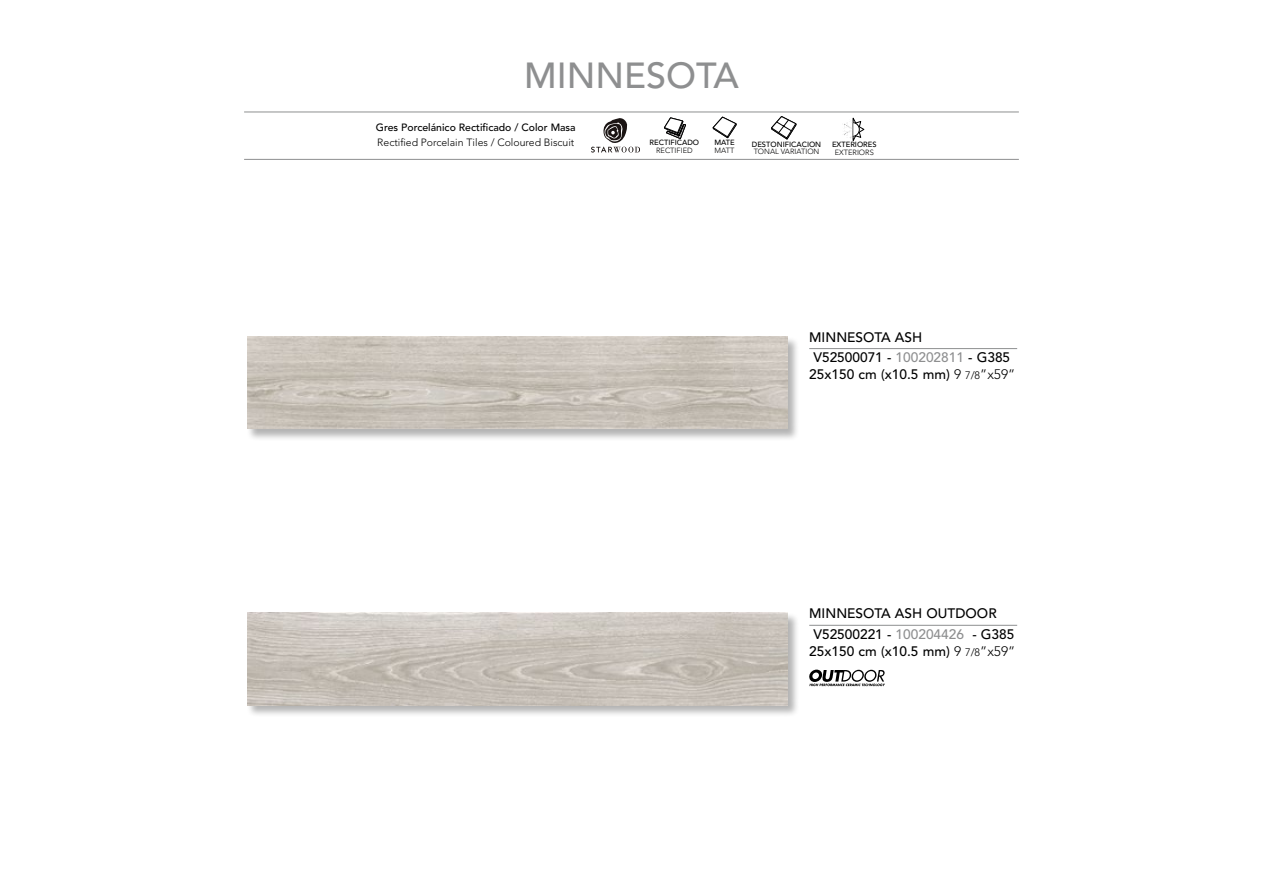
<style>
.page{position:relative;width:1263px;height:893px;background:#fff}
.page>*{position:absolute;margin:0;border:0;box-sizing:border-box;transform-origin:0 0}
.t1{font:500 36px "Avenir LT Std";color:#8e8f90}
.t2{font:500 13.65px/20.7px "Avenir LT Std";color:#000}
.t3{font:300 10.5px "Avenir LT Std";color:#000}
.t4{font:500 10.5px "Avenir LT Std";color:#000}
.t5{font:500 7.5px "Avenir LT Std";color:#000}
.t6{font:300 7.5px "Avenir LT Std";color:#000}
.s1{color:#8e8f90}
.s2{font-weight:300}
.s3{font-weight:300;font-size:10.8px}
</style>
<div class="page">
<div style="left:246px;top:337px;width:554px;height:104px;background:#000;opacity:.3"></div>
<img style="left:247px;top:337px;width:541px;height:92px">
<div style="left:246px;top:613px;width:554px;height:104px;background:#000;opacity:.3"></div>
<img style="left:247px;top:613px;width:541px;height:92px">
<hr style="left:809px;top:348px;width:208px;height:1px;background:#8e8f90">
<hr style="left:809px;top:625px;width:208px;height:1px;background:#8e8f90">
<hr style="left:244px;top:112px;width:775px;height:1px;background:#8e8f90">
<hr style="left:244px;top:159px;width:775px;height:1px;background:#8e8f90">
<svg style="left:591px;top:118px;width:49px;height:35px"></svg>
<svg style="left:664px;top:117px;width:22px;height:22px"></svg>
<svg style="left:712px;top:116px;width:25px;height:23px"></svg>
<svg style="left:771px;top:116px;width:26px;height:24px"></svg>
<svg style="left:844px;top:118px;width:21px;height:23px"></svg>
<svg style="left:809px;top:670px;width:76px;height:16px"></svg>
<h1 class="t1" style="left:524px;top:55px;width:216px">MINNESOTA</h1>
<p class="t4" style="left:376px;top:121px;width:201px">Gres Porcelánico Rectificado / Color Masa</p>
<p class="t3" style="left:377px;top:136px;width:199px">Rectified Porcelain Tiles / Coloured Biscuit</p>
<p class="t5" style="left:650px;top:138px;width:51px">RECTIFICADO</p>
<p class="t6" style="left:656px;top:146px;width:38px">RECTIFIED</p>
<p class="t5" style="left:714px;top:138px;width:22px">MATE</p>
<p class="t6" style="left:714px;top:146px;width:21px">MATT</p>
<p class="t5" style="left:752px;top:140px;width:71px">DESTONIFICACION</p>
<p class="t6" style="left:754px;top:147px;width:67px">TONAL VARIATION</p>
<p class="t5" style="left:832px;top:140px;width:46px">EXTERIORES</p>
<p class="t6" style="left:835px;top:148px;width:41px">EXTERIORS</p>
<p class="t2" style="left:813px;top:327px;width:198px;text-indent:-4px">MINNESOTA ASH<br>V52500071 - <span class="s1">100202811</span> - G385</p>
<p class="t2" style="left:809px;top:364px;width:208px">25x150 cm (x10.5 mm) <span class="s2">9</span> <span class="s3">7/8</span><span class="s2">”x59”</span></p>
<p class="t2" style="left:813px;top:603px;width:202px;line-height:21.1px;text-indent:-4px">MINNESOTA ASH OUTDOOR<br>V52500221 - <span class="s1">100204426</span> - G385</p>
<p class="t2" style="left:809px;top:641px;width:208px">25x150 cm (x10.5 mm) <span class="s2">9</span> <span class="s3">7/8</span><span class="s2">”x59”</span></p>
</div>
